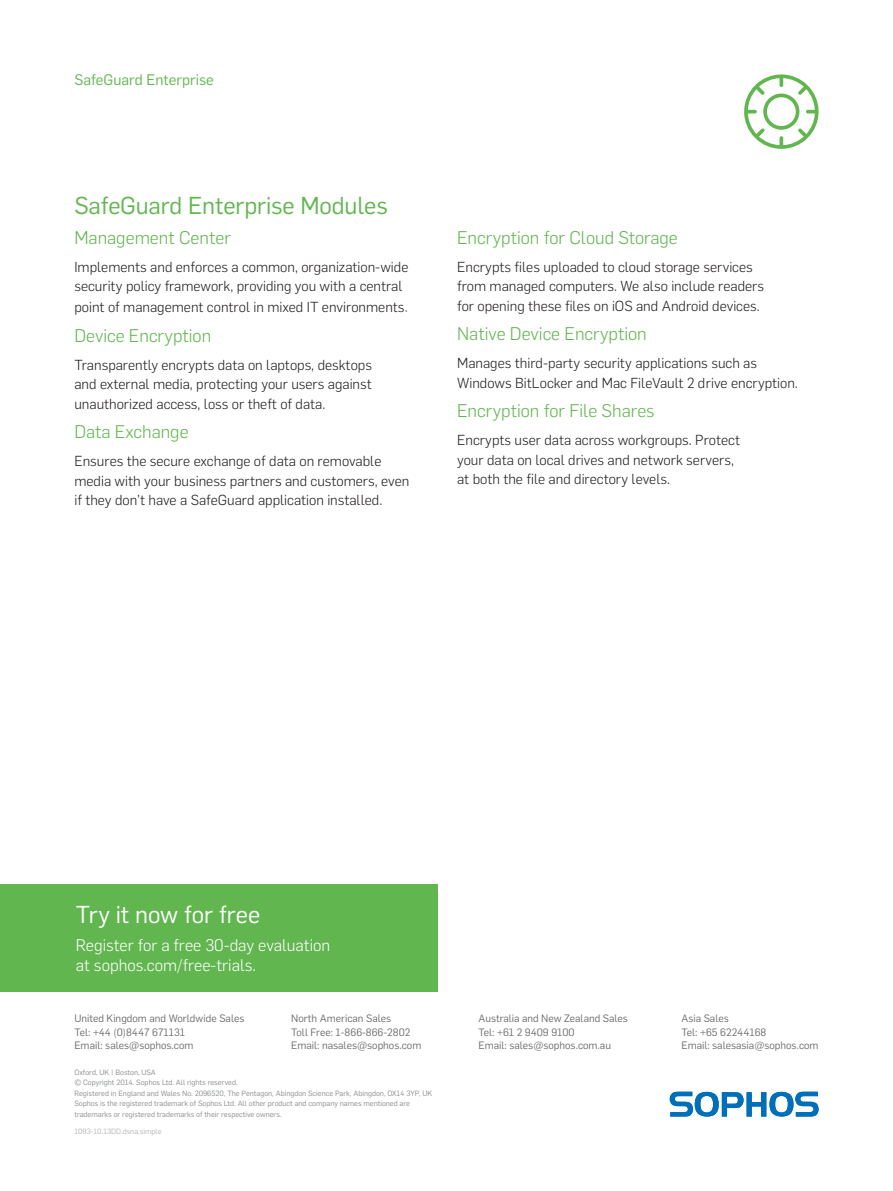
<style>
.page{position:relative;width:893px;height:1191px;background:#fff}
.page>*{position:absolute;margin:0;border:0;box-sizing:border-box;transform-origin:0 0}
.Subhead{font:24px "Flama";letter-spacing:-.005em;color:#61b64f}
.CTA_Heading{font:24px "Flama";color:#fff}
.Intro_Paragraph_-_Na{font:300 18px "Flama";color:#61b64f}
.Body_Copy_Sub_Paragr{font:300 18px "Flama";color:#61b64f}
.CTA_Copy{font:300 16.5px/19.5px "Flama";color:#fff}
.Page_Header{font:15px "Flama";color:#61b64f}
.Body_Copy_Sub_Paragr-2{font:300 14.25px/19.5px "Flama";color:#231f20}
.Sales_Address{font:10.5px "Flama";color:#6c6d70}
.Copyright{font:7.5px/10.5px "Flama";color:#8a8c8f}
.Job_No__and_Version{font:7.5px "Flama";color:#b2b3b7}
.s1{font-size:18px;color:#8a8c8f}
</style>
<div class="page">
<svg style="left:670px;top:1091px;width:149px;height:25px"></svg>
<div style="left:0;top:884px;width:437px;height:107px;background:#61b64f"></div>
<svg style="left:744px;top:74px;width:75px;height:75px"></svg>
<p class="Page_Header" style="left:74px;top:69px;width:141px">SafeGuard Enterprise</p>
<p class="Subhead" style="left:74px;top:189px;width:315px">SafeGuard Enterprise Modules</p>
<p class="Intro_Paragraph_-_Na" style="left:74px;top:225px;width:158px">Management Center</p>
<p class="Body_Copy_Sub_Paragr-2" style="left:74px;top:256px;width:336px">Implements and enforces a common, organization-wide security policy framework, providing you with a central</p>
<p class="Body_Copy_Sub_Paragr-2" style="left:74px;top:297px;width:335px">point of management control in mixed IT environments<span class="s1">.</span></p>
<p class="Intro_Paragraph_-_Na" style="left:74px;top:323px;width:138px">Device Encryption</p>
<p class="Body_Copy_Sub_Paragr-2" style="left:74px;top:354px;width:299px;text-align:justify">Transparently encrypts data on laptops, desktops and external media, protecting your users against unauthorized access, loss or theft of data.</p>
<p class="Intro_Paragraph_-_Na" style="left:74px;top:420px;width:116px">Data Exchange</p>
<p class="Body_Copy_Sub_Paragr-2" style="left:74px;top:451px;width:336px">Ensures the secure exchange of data on removable media with your business partners and customers, even if they don’t have a SafeGuard application installed.</p>
<p class="Body_Copy_Sub_Paragr" style="left:457px;top:225px;width:222px">Encryption for Cloud Storage</p>
<p class="Body_Copy_Sub_Paragr-2" style="left:457px;top:256px;width:309px">Encrypts files uploaded to cloud storage services from managed computers. We also include readers for opening these files on iOS and Android devices.</p>
<p class="Intro_Paragraph_-_Na" style="left:457px;top:322px;width:191px">Native Device Encryption</p>
<p class="Body_Copy_Sub_Paragr-2" style="left:457px;top:353px;width:342px">Manages third-party security applications such as<br>Windows BitLocker and Mac FileVault 2 drive encryption.</p>
<p class="Intro_Paragraph_-_Na" style="left:457px;top:399px;width:199px">Encryption for File Shares</p>
<p class="Body_Copy_Sub_Paragr-2" style="left:457px;top:430px;width:284px">Encrypts user data across workgroups. Protect your data on local drives and network servers, at both the file and directory levels.</p>
<p class="CTA_Heading" style="left:76px;top:898px;width:186px">Try it now for free</p>
<p class="CTA_Copy" style="left:76px;top:934px;width:256px">Register for a free 30-day evaluation at sophos.com/free-trials.</p>
<p class="Sales_Address" style="left:74px;top:1011px;width:172px">United Kingdom and Worldwide Sales</p>
<p class="Sales_Address" style="left:74px;top:1024px;width:112px">Tel: +44 (0)8447 671131</p>
<p class="Sales_Address" style="left:74px;top:1038px;width:121px">Email: sales@sophos.com</p>
<p class="Sales_Address" style="left:291px;top:1011px;width:102px">North American Sales</p>
<p class="Sales_Address" style="left:291px;top:1024px;width:121px">Toll Free: 1-866-866-2802</p>
<p class="Sales_Address" style="left:291px;top:1038px;width:132px">Email: nasales@sophos.com</p>
<p class="Copyright" style="left:74px;top:1066px;width:83px">Oxford, UK | Boston, USA</p>
<p class="Copyright" style="left:74px;top:1076px;width:165px">© Copyright 2014. Sophos Ltd. All rights reserved.</p>
<p class="Copyright" style="left:74px;top:1087px;width:359px">Registered in England and Wales No. 2096520, The Pentagon, Abingdon Science Park, Abingdon, OX14 3YP, UK</p>
<p class="Copyright" style="left:74px;top:1097px;width:337px">Sophos is the registered trademark of Sophos Ltd. All other product and company names mentioned are trademarks or registered trademarks of their respective owners.</p>
<p class="Job_No__and_Version" style="left:74px;top:1126px;width:89px">1093-10.13DD.dsna.simple</p>
<p class="Sales_Address" style="left:478px;top:1011px;width:151px">Australia and New Zealand Sales</p>
<p class="Sales_Address" style="left:478px;top:1024px;width:98px">Tel: +61 2 9409 9100</p>
<p class="Sales_Address" style="left:478px;top:1038px;width:134px">Email: sales@sophos.com.au</p>
<p class="Sales_Address" style="left:681px;top:1011px;width:49px">Asia Sales</p>
<p class="Sales_Address" style="left:681px;top:1024px;width:86px">Tel: +65 62244168</p>
<p class="Sales_Address" style="left:681px;top:1038px;width:139px">Email: salesasia@sophos.com</p>
</div>
